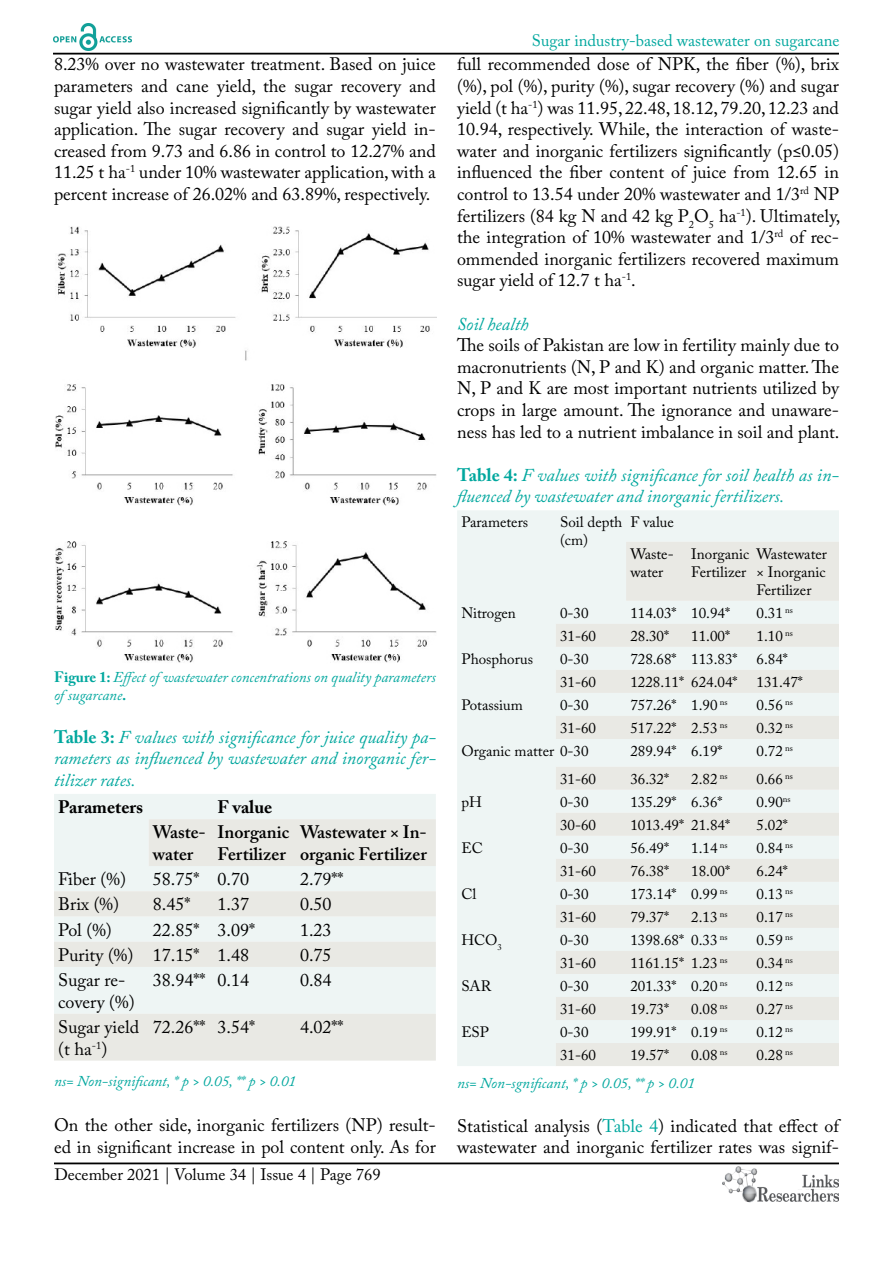
<style>
.page{position:relative;width:893px;height:1263px;background:#fff}
.page>*{position:absolute;margin:0;border:0;box-sizing:border-box;transform-origin:0 0}
.t1{font:18px/21.6px "Adobe Caslon Pro";color:#000}
.t2{font:italic 18px/21.6px "Adobe Caslon Pro";color:#00a79e;text-align:justify}
.t3{font:600 18px/21.6px "Adobe Caslon Pro";color:#000}
.t4{font:700 18px "Adobe Caslon Pro";color:#000}
.t5{font:16.5px "Adobe Caslon Pro";color:#00a79e}
.t6{font:16.5px "Adobe Caslon Pro";color:#000}
.t7{font:15px/18px "Adobe Caslon Pro";color:#000}
.t8{font:italic 15px/18px "Adobe Caslon Pro";color:#00a79e}
.s1{font-weight:700;font-style:normal}
.s2{color:#00a79e}
</style>
<div class="page">
<hr style="left:53px;top:53px;width:786px;height:2px;background:#000">
<hr style="left:54px;top:1162px;width:785px;height:2px;background:#000">
<img style="left:722px;top:1166px;width:117px;height:37px">
<img style="left:53px;top:24px;width:78px;height:27px">
<img style="left:55px;top:226px;width:381px;height:437px">
<div style="left:54px;top:794px;width:382px;height:25px;background:#eef5f4"></div>
<svg style="left:54px;top:819px;width:382px;height:241px;background:#ebeeeb"></svg>
<div style="left:457px;top:510px;width:382px;height:556px;background:#eef5f4"></div>
<svg style="left:556px;top:542px;width:283px;height:524px;background:#ebeeeb"></svg>
<p class="t1" style="left:54px;top:53px;width:383px;text-align:justify">8.23% over no wastewater treatment. Based on juice parameters and cane yield, the sugar recovery and sugar yield also increased significantly by wastewater application. The sugar recovery and sugar yield in&shy;creased from 9.73 and 6.86 in control to 12.27% and 11.25 t ha<sup>-1</sup> under 10% wastewater application, with a percent increase of 26.02% and 63.89%, respectively.</p>
<p class="t8" style="left:54px;top:667px;width:383px"><span class="s1">Figure 1:</span> Effect of wastewater concentrations on quality parameters of sugarcane<span class="s1">.</span></p>
<p class="t2" style="left:54px;top:726px;width:383px"><span class="s1">Table 3:</span> F values with significance for juice quality pa&shy;rameters as influenced by wastewater and inorganic fer&shy;tilizer rates.</p>
<p class="t4" style="left:58px;top:796px;width:86px">Parameters</p>
<p class="t4" style="left:218px;top:796px;width:56px">F value</p>
<p class="t3" style="left:153px;top:821px;width:54px">Waste&shy;water</p>
<p class="t3" style="left:218px;top:821px;width:73px">Inorganic<br>Fertilizer</p>
<p class="t3" style="left:300px;top:821px;width:128px">Wastewater × In&shy;organic Fertilizer</p>
<p class="t1" style="left:58px;top:868px;width:69px">Fiber (%)</p>
<p class="t1" style="left:153px;top:868px;width:98px">58.75* 0.70</p>
<p class="t1" style="left:300px;top:868px;width:45px">2.79**</p>
<p class="t1" style="left:58px;top:893px;width:62px">Brix (%)</p>
<p class="t1" style="left:153px;top:893px;width:39px">8.45*</p>
<p class="t1" style="left:218px;top:893px;width:33px">1.37</p>
<p class="t1" style="left:300px;top:893px;width:33px">0.50</p>
<p class="t1" style="left:58px;top:919px;width:55px">Pol (%)</p>
<p class="t1" style="left:153px;top:919px;width:104px">22.85* 3.09*</p>
<p class="t1" style="left:300px;top:919px;width:33px">1.23</p>
<p class="t1" style="left:58px;top:944px;width:192px">Purity (%) 17.15* 1.48</p>
<p class="t1" style="left:300px;top:944px;width:33px">0.75</p>
<p class="t1" style="left:58px;top:969px;width:78px">Sugar re&shy;covery (%)</p>
<p class="t1" style="left:153px;top:969px;width:98px">38.94** 0.14</p>
<p class="t1" style="left:300px;top:969px;width:33px">0.84</p>
<p class="t1" style="left:58px;top:1016px;width:82px">Sugar yield (t ha<sup>-1</sup>)</p>
<p class="t1" style="left:153px;top:1016px;width:104px">72.26** 3.54*</p>
<p class="t1" style="left:300px;top:1016px;width:45px">4.02**</p>
<p class="t8" style="left:54px;top:1072px;width:244px">ns= Non-significant, * p &gt; 0.05, ** p &gt; 0.01</p>
<p class="t1" style="left:54px;top:1114px;width:383px">On the other side, inorganic fertilizers (NP) result&shy;ed in significant increase in pol content only. As for</p>
<p class="t6" style="left:54px;top:1165px;width:328px">December 2021 | Volume 34 | Issue 4 | Page 769</p>
<p class="t5" style="left:532px;top:31px;width:309px">Sugar industry-based wastewater on sugarcane</p>
<p class="t1" style="left:457px;top:53px;width:385px;text-align:justify">full recommended dose of NPK, the fiber (%), brix (%), pol (%), purity (%), sugar recovery (%) and sugar yield (t ha<sup>-1</sup>) was 11.95, 22.48, 18.12, 79.20, 12.23 and 10.94, respectively. While, the interaction of waste&shy;water and inorganic fertilizers significantly (p≤0.05) influenced the fiber content of juice from 12.65 in control to 13.54 under 20% wastewater and 1/3<sup>rd</sup> NP fertilizers (84 kg N and 42 kg P<sub>2</sub>O<sub>5</sub> ha<sup>-1</sup>). Ultimately, the integration of 10% wastewater and 1/3<sup>rd</sup> of rec&shy;ommended inorganic fertilizers recovered maximum sugar yield of 12.7 t ha<sup>-1</sup>.</p>
<p class="t2" style="left:457px;top:313px;width:73px">Soil health</p>
<p class="t1" style="left:457px;top:334px;width:384px;text-align:justify">The soils of Pakistan are low in fertility mainly due to macronutrients (N, P and K) and organic matter. The N, P and K are most important nutrients utilized by crops in large amount. The ignorance and unaware&shy;ness has led to a nutrient imbalance in soil and plant.</p>
<p class="t2" style="left:457px;top:464px;width:383px"><span class="s1">Table 4:</span> F values with significance for soil health as in&shy;fluenced by wastewater and inorganic fertilizers.</p>
<p class="t7" style="left:461px;top:513px;width:68px">Parameters</p>
<p class="t7" style="left:560px;top:513px;width:64px">Soil depth (cm)</p>
<p class="t7" style="left:630px;top:506px;width:45px;line-height:31.5px">F value<br>Waste-</p>
<p class="t7" style="left:630px;top:563px;width:34px">water</p>
<p class="t7" style="left:691px;top:545px;width:59px">Inorganic<br>Fertilizer</p>
<p class="t7" style="left:756px;top:545px;width:72px;text-align:justify">Wastewater × Inorganic Fertilizer</p>
<p class="t7" style="left:461px;top:604px;width:56px">Nitrogen</p>
<p class="t7" style="left:560px;top:604px;width:30px">0-30</p>
<p class="t7" style="left:630px;top:604px;width:101px">114.03* 10.94*</p>
<p class="t7" style="left:756px;top:604px;width:38px">0.31 <sup>ns</sup></p>
<p class="t7" style="left:560px;top:627px;width:38px">31-60</p>
<p class="t7" style="left:630px;top:627px;width:40px">28.30*</p>
<p class="t7" style="left:691px;top:627px;width:40px">11.00*</p>
<p class="t7" style="left:756px;top:627px;width:38px">1.10 <sup>ns</sup></p>
<p class="t7" style="left:461px;top:650px;width:73px">Phosphorus</p>
<p class="t7" style="left:560px;top:650px;width:30px">0-30</p>
<p class="t7" style="left:630px;top:650px;width:109px">728.68* 113.83*</p>
<p class="t7" style="left:756px;top:650px;width:33px">6.84*</p>
<p class="t7" style="left:560px;top:673px;width:38px">31-60</p>
<p class="t7" style="left:630px;top:673px;width:109px">1228.11* 624.04*</p>
<p class="t7" style="left:756px;top:673px;width:48px">131.47*</p>
<p class="t7" style="left:461px;top:696px;width:63px">Potassium</p>
<p class="t7" style="left:560px;top:696px;width:30px">0-30</p>
<p class="t7" style="left:630px;top:696px;width:99px">757.26* 1.90 <sup>ns</sup></p>
<p class="t7" style="left:756px;top:696px;width:38px">0.56 <sup>ns</sup></p>
<p class="t7" style="left:560px;top:719px;width:38px">31-60</p>
<p class="t7" style="left:630px;top:719px;width:99px">517.22* 2.53 <sup>ns</sup></p>
<p class="t7" style="left:756px;top:719px;width:38px">0.32 <sup>ns</sup></p>
<p class="t7" style="left:461px;top:742px;width:129px">Organic matter 0-30</p>
<p class="t7" style="left:630px;top:742px;width:94px">289.94* 6.19*</p>
<p class="t7" style="left:756px;top:742px;width:38px">0.72 <sup>ns</sup></p>
<p class="t7" style="left:560px;top:769px;width:38px">31-60</p>
<p class="t7" style="left:630px;top:769px;width:40px">36.32*</p>
<p class="t7" style="left:691px;top:769px;width:38px">2.82 <sup>ns</sup></p>
<p class="t7" style="left:756px;top:769px;width:38px">0.66 <sup>ns</sup></p>
<p class="t7" style="left:461px;top:792px;width:22px">pH</p>
<p class="t7" style="left:560px;top:792px;width:30px">0-30</p>
<p class="t7" style="left:630px;top:792px;width:94px">135.29* 6.36*</p>
<p class="t7" style="left:756px;top:792px;width:36px">0.90<sup>ns</sup></p>
<p class="t7" style="left:560px;top:816px;width:38px">30-60</p>
<p class="t7" style="left:630px;top:816px;width:101px">1013.49* 21.84*</p>
<p class="t7" style="left:756px;top:816px;width:33px">5.02*</p>
<p class="t7" style="left:461px;top:839px;width:23px">EC</p>
<p class="t7" style="left:560px;top:839px;width:30px">0-30</p>
<p class="t7" style="left:630px;top:839px;width:40px">56.49*</p>
<p class="t7" style="left:691px;top:839px;width:38px">1.14 <sup>ns</sup></p>
<p class="t7" style="left:756px;top:839px;width:38px">0.84 <sup>ns</sup></p>
<p class="t7" style="left:560px;top:862px;width:38px">31-60</p>
<p class="t7" style="left:630px;top:862px;width:40px">76.38*</p>
<p class="t7" style="left:691px;top:862px;width:40px">18.00*</p>
<p class="t7" style="left:756px;top:862px;width:33px">6.24*</p>
<p class="t7" style="left:461px;top:885px;width:17px">Cl</p>
<p class="t7" style="left:560px;top:885px;width:30px">0-30</p>
<p class="t7" style="left:630px;top:885px;width:99px">173.14* 0.99 <sup>ns</sup></p>
<p class="t7" style="left:756px;top:885px;width:38px">0.13 <sup>ns</sup></p>
<p class="t7" style="left:560px;top:908px;width:38px">31-60</p>
<p class="t7" style="left:630px;top:908px;width:40px">79.37*</p>
<p class="t7" style="left:691px;top:908px;width:38px">2.13 <sup>ns</sup></p>
<p class="t7" style="left:756px;top:908px;width:38px">0.17 <sup>ns</sup></p>
<p class="t7" style="left:461px;top:931px;width:42px">HCO<sub>3</sub></p>
<p class="t7" style="left:560px;top:931px;width:30px">0-30</p>
<p class="t7" style="left:630px;top:931px;width:99px">1398.68* 0.33 <sup>ns</sup></p>
<p class="t7" style="left:756px;top:931px;width:38px">0.59 <sup>ns</sup></p>
<p class="t7" style="left:560px;top:954px;width:38px">31-60</p>
<p class="t7" style="left:630px;top:954px;width:99px">1161.15* 1.23 <sup>ns</sup></p>
<p class="t7" style="left:756px;top:954px;width:38px">0.34 <sup>ns</sup></p>
<p class="t7" style="left:461px;top:977px;width:31px">SAR</p>
<p class="t7" style="left:560px;top:977px;width:30px">0-30</p>
<p class="t7" style="left:630px;top:977px;width:99px">201.33* 0.20 <sup>ns</sup></p>
<p class="t7" style="left:756px;top:977px;width:38px">0.12 <sup>ns</sup></p>
<p class="t7" style="left:560px;top:1000px;width:38px">31-60</p>
<p class="t7" style="left:630px;top:1000px;width:40px">19.73*</p>
<p class="t7" style="left:691px;top:1000px;width:38px">0.08 <sup>ns</sup></p>
<p class="t7" style="left:756px;top:1000px;width:38px">0.27 <sup>ns</sup></p>
<p class="t7" style="left:461px;top:1023px;width:29px">ESP</p>
<p class="t7" style="left:560px;top:1023px;width:30px">0-30</p>
<p class="t7" style="left:630px;top:1023px;width:99px">199.91* 0.19 <sup>ns</sup></p>
<p class="t7" style="left:756px;top:1023px;width:38px">0.12 <sup>ns</sup></p>
<p class="t7" style="left:560px;top:1046px;width:38px">31-60</p>
<p class="t7" style="left:630px;top:1046px;width:40px">19.57*</p>
<p class="t7" style="left:691px;top:1046px;width:38px">0.08 <sup>ns</sup></p>
<p class="t7" style="left:756px;top:1046px;width:38px">0.28 <sup>ns</sup></p>
<p class="t8" style="left:457px;top:1074px;width:239px">ns= Non-sgnificant, * p &gt; 0.05, ** p &gt; 0.01</p>
<p class="t1" style="left:457px;top:1114px;width:383px">Statistical analysis (<span class="s2">Table 4</span>) indicated that effect of wastewater and inorganic fertilizer rates was signif-</p>
</div>
